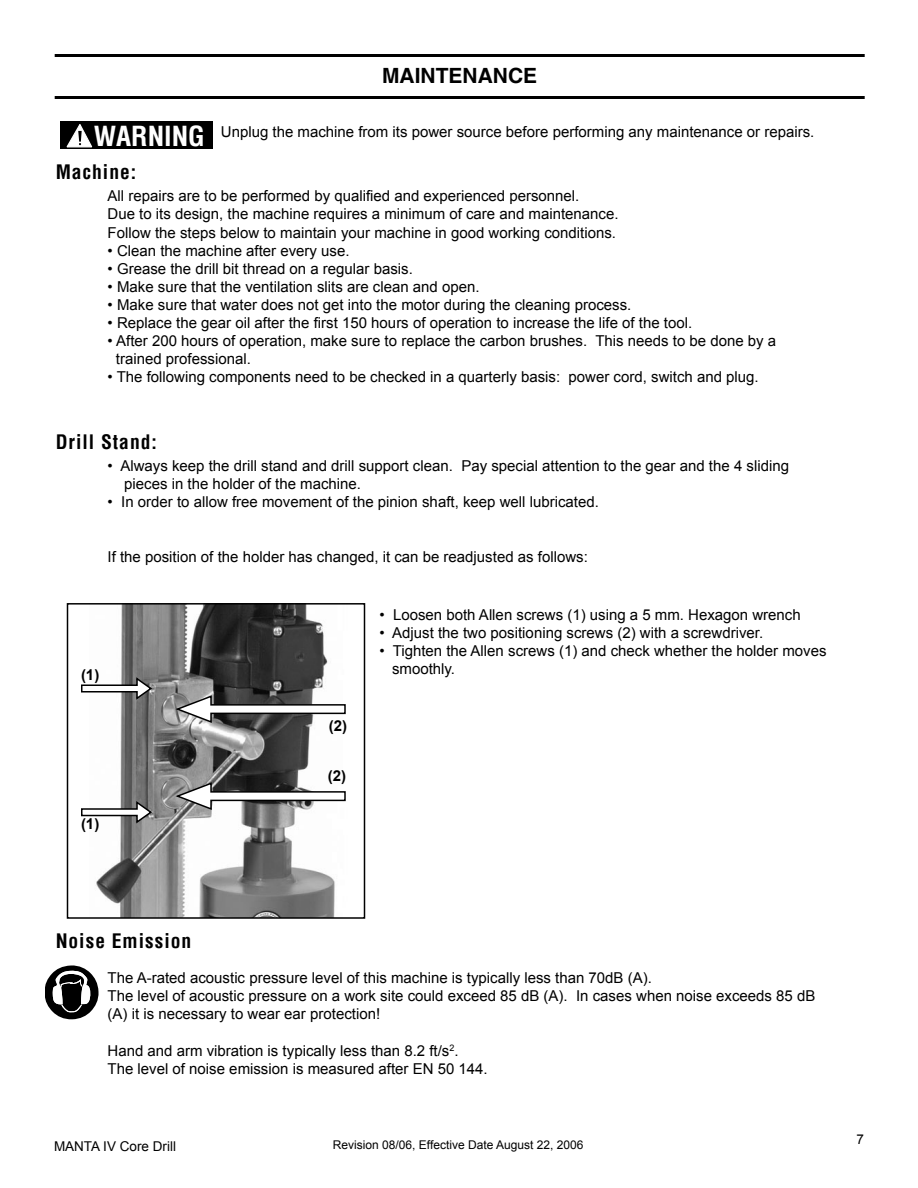
<style>
.page{position:relative;width:918px;height:1188px;background:#fff}
.page>*{position:absolute;margin:0;border:0;box-sizing:border-box;transform-origin:0 0}
.t1{font:700 21px "Helvetica";color:#000}
.t2{font:700 condensed 19.5px "Helvetica";letter-spacing:.05em;color:#000}
.t3{font:15px/18px "Arial";color:#000}
.t4{font:700 15px "Arial";color:#000}
.t5{font:13.5px "Arial";color:#000}
.t6{font:12px "Arial";color:#000}
.s1{font-family:"Helvetica";font-weight:700;font-stretch:condensed;font-size:27px;color:#fff}
</style>
<div class="page">
<hr style="left:55px;top:54px;width:810px;height:3px;background:#000">
<hr style="left:55px;top:96px;width:810px;height:3px;background:#000">
<div style="left:60px;top:121px;width:153px;height:28px;background:#000"></div>
<svg style="left:66px;top:124px;width:27px;height:24px"></svg>
<img style="left:96px;top:606px;width:239px;height:310px">
<div style="left:67px;top:603px;width:298px;height:316px;border:2px solid #000"></div>
<svg style="left:176px;top:694px;width:170px;height:30px"></svg>
<svg style="left:176px;top:781px;width:170px;height:30px"></svg>
<svg style="left:81px;top:676px;width:72px;height:25px"></svg>
<svg style="left:81px;top:800px;width:72px;height:25px"></svg>
<svg style="left:45px;top:965px;width:54px;height:55px"></svg>
<h1 class="t1" style="left:382px;top:62px;width:157px">MAINTENANCE</h1>
<p class="t3" style="left:94px;top:123px;width:722px"><span class="s1">WARNING</span> Unplug the machine from its power source before performing any maintenance or repairs.</p>
<h2 class="t2" style="left:56px;top:159px;width:82px">Machine:</h2>
<p class="t3" style="left:108px;top:187px;width:513px">All repairs are to be performed by qualified and experienced personnel.<br>Due to its design, the machine requires a minimum of care and maintenance.<br>Follow the steps below to maintain your machine in good working conditions.</p>
<p class="t3" style="left:108px;top:242px;width:244px">• Clean the machine after every use.</p>
<p class="t3" style="left:108px;top:260px;width:307px">• Grease the drill bit thread on a regular basis.</p>
<p class="t3" style="left:108px;top:278px;width:374px">• Make sure that the ventilation slits are clean and open.</p>
<p class="t3" style="left:108px;top:296px;width:525px">• Make sure that water does not get into the motor during the cleaning process.</p>
<p class="t3" style="left:108px;top:314px;width:586px">• Replace the gear oil after the first 150 hours of operation to increase the life of the tool.</p>
<p class="t3" style="left:116px;top:332px;width:662px;text-indent:-8px">• After 200 hours of operation, make sure to replace the carbon brushes. This needs to be done by a trained professional.</p>
<p class="t3" style="left:108px;top:368px;width:653px">• The following components need to be checked in a quarterly basis: power cord, switch and plug.</p>
<h2 class="t2" style="left:56px;top:429px;width:103px">Drill Stand:</h2>
<p class="t3" style="left:124px;top:457px;width:666px;text-indent:-17px">• Always keep the drill stand and drill support clean. Pay special attention to the gear and the 4 sliding pieces in the holder of the machine.</p>
<p class="t3" style="left:108px;top:493px;width:493px">• In order to allow free movement of the pinion shaft, keep well lubricated.</p>
<p class="t3" style="left:108px;top:547px;width:482px">If the position of the holder has changed, it can be readjusted as follows:</p>
<p class="t4" style="left:81px;top:665px;width:20px">(1)</p>
<p class="t4" style="left:81px;top:814px;width:20px">(1)</p>
<p class="t4" style="left:329px;top:716px;width:20px">(2)</p>
<p class="t4" style="left:328px;top:766px;width:20px">(2)</p>
<p class="t3" style="left:380px;top:606px;width:423px">• Loosen both Allen screws (1) using a 5 mm. Hexagon wrench</p>
<p class="t3" style="left:380px;top:624px;width:385px">• Adjust the two positioning screws (2) with a screwdriver.</p>
<p class="t3" style="left:392px;top:642px;width:436px;text-indent:-13px">• Tighten the Allen screws (1) and check whether the holder moves smoothly.</p>
<h2 class="t2" style="left:56px;top:928px;width:137px">Noise Emission</h2>
<p class="t3" style="left:108px;top:969px;width:709px">The A-rated acoustic pressure level of this machine is typically less than 70dB (A).<br>The level of acoustic pressure on a work site could exceed 85 dB (A). In cases when noise exceeds 85 dB (A) it is necessary to wear ear protection!</p>
<p class="t3" style="left:108px;top:1041px;width:382px">Hand and arm vibration is typically less than 8.2 ft/s<sup>2</sup>.<br>The level of noise emission is measured after EN 50 144 .</p>
<p class="t5" style="left:54px;top:1137px;width:124px">MANTA IV Core Drill</p>
<p class="t6" style="left:333px;top:1137px;width:252px">Revision 08/06, Effective Date August 22, 2006</p>
</div>
